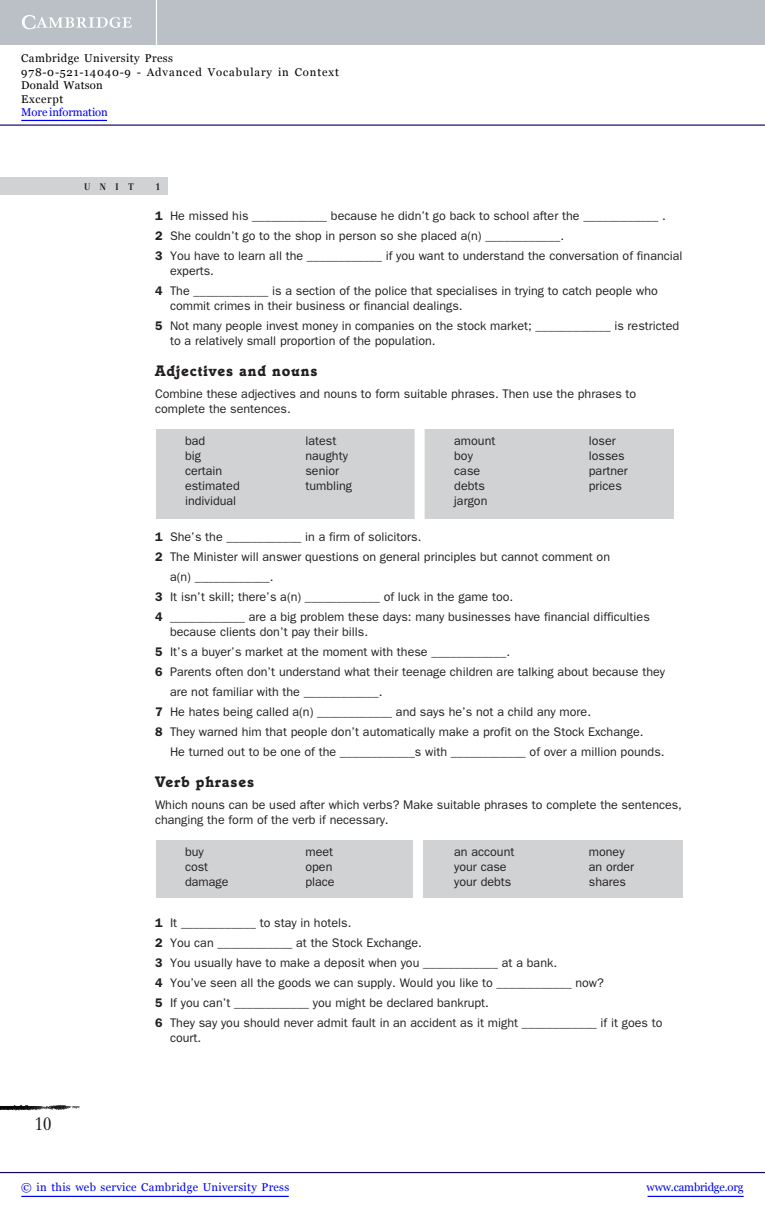
<style>
.page{position:relative;width:765px;height:1215px;background:#fff}
.page>*{position:absolute;margin:0;border:0;box-sizing:border-box;transform-origin:0 0}
.t1{font:17.5px "Centennial LT";color:#231f20;scale:.81 1}
.t2{font:700 15.62px "Italia";letter-spacing:.055em;color:#231f20}
.t3{font:12.5px/20px "Franklin Gothic";color:#231f20}
.t4{font:11.25px/13.5px "Georgia";letter-spacing:.055em;color:#000}
.t5{font:11.25px "Georgia";letter-spacing:.025em;color:#0000f1}
.t6{font:11.25px "Georgia";letter-spacing:-.015em;color:#0000f1}
.t7{font:11.25px "Georgia";letter-spacing:-.01em;color:#0000f1}
.t8{font:700 9.38px "Centennial LT";color:#231f20;scale:.9 1}
.s1{font-weight:600}
</style>
<div class="page">
<div style="left:0;top:177px;width:168px;height:18px;background:#d1d2d4"></div>
<img style="left:0;top:1105px;width:80px;height:6px">
<div style="left:156px;top:840px;width:526px;height:58px;background:#d1d2d4"></div>
<div style="left:156px;top:429px;width:518px;height:89px;background:#d1d2d4"></div>
<div style="left:415px;top:426px;width:10px;height:94px;background:#fff"></div>
<div style="left:413px;top:838px;width:10px;height:63px;background:#fff"></div>
<hr style="left:0;top:1172px;width:765px;height:1px;background:#150666">
<hr style="left:648px;top:1196px;width:96px;height:1px;background:#0000f1">
<div style="left:0;top:0;width:765px;height:45px;background:#bac0c6"></div>
<svg style="left:22px;top:15px;width:110px;height:14px"></svg>
<hr style="left:156px;top:0;width:1px;height:45px;background:#fff">
<hr style="left:0;top:125px;width:765px;height:1px;background:#150666">
<hr style="left:21px;top:1196px;width:268px;height:1px;background:#0000f1">
<hr style="left:21px;top:120px;width:86px;height:1px;background:#0000f1">
<p class="t4" style="left:21px;top:52px;width:319px">Cambridge University Press<br>978-0-521-14040-9 - Advanced Vocabulary in Context<br>Donald Watson<br>Excerpt</p>
<p class="t7" style="left:21px;top:106px;width:88px">More information</p>
<p class="t8" style="left:84px;top:181px;width:57px">UNIT</p>
<p class="t8" style="left:155px;top:181px;width:7px">1</p>
<p class="t3" style="left:155px;top:207px;width:529px"><span class="s1">1</span> He missed his ____________ because he didn’t go back to school after the ____________ .<br><span class="s1">2</span> She couldn’t go to the shop in person so she placed a(n) ____________.<br><span class="s1">3</span> You have to learn all the ____________ if you want to understand the conversation of financial</p>
<p class="t3" style="left:155px;top:262px;width:504px;text-indent:15px">experts.<br><span class="s1">4</span> The ____________ is a section of the police that specialises in trying to catch people who</p>
<p class="t3" style="left:155px;top:296px;width:526px;text-indent:15px">commit crimes in their business or financial dealings.<br><span class="s1">5</span> Not many people invest money in companies on the stock market; ____________ is restricted</p>
<p class="t3" style="left:170px;top:331px;width:267px">to a relatively small proportion of the population.</p>
<p class="t2" style="left:155px;top:365px;width:164px">Adjectives and nouns</p>
<p class="t3" style="left:155px;top:387px;width:483px;line-height:15px">Combine these adjectives and nouns to form suitable phrases. Then use the phrases to complete the sentences.</p>
<p class="t3" style="left:185px;top:432px;width:22px">bad</p>
<p class="t3" style="left:305px;top:432px;width:32px">latest</p>
<p class="t3" style="left:454px;top:432px;width:43px">amount</p>
<p class="t3" style="left:589px;top:432px;width:28px">loser</p>
<p class="t3" style="left:185px;top:447px;width:17px">big</p>
<p class="t3" style="left:305px;top:447px;width:44px">naughty</p>
<p class="t3" style="left:454px;top:447px;width:20px">boy</p>
<p class="t3" style="left:589px;top:447px;width:37px">losses</p>
<p class="t3" style="left:185px;top:462px;width:39px">certain</p>
<p class="t3" style="left:305px;top:462px;width:35px">senior</p>
<p class="t3" style="left:454px;top:462px;width:27px">case</p>
<p class="t3" style="left:589px;top:462px;width:40px">partner</p>
<p class="t3" style="left:185px;top:477px;width:56px">estimated</p>
<p class="t3" style="left:306px;top:477px;width:48px">tumbling</p>
<p class="t3" style="left:454px;top:477px;width:32px">debts</p>
<p class="t3" style="left:589px;top:477px;width:34px">prices</p>
<p class="t3" style="left:185px;top:492px;width:53px">individual</p>
<p class="t3" style="left:454px;top:492px;width:35px">jargon</p>
<p class="t3" style="left:155px;top:528px;width:268px"><span class="s1">1</span> She’s the ____________ in a firm of solicitors.</p>
<p class="t3" style="left:155px;top:548px;width:457px"><span class="s1">2</span> The Minister will answer questions on general principles but cannot comment on</p>
<p class="t3" style="left:170px;top:568px;width:105px">a(n) ____________.</p>
<p class="t3" style="left:155px;top:588px;width:360px"><span class="s1">3</span> It isn’t skill; there’s a(n) ____________ of luck in the game too.</p>
<p class="t3" style="left:155px;top:608px;width:496px"><span class="s1">4</span> ____________ are a big problem these days: many businesses have financial difficulties</p>
<p class="t3" style="left:170px;top:623px;width:200px">because clients don’t pay their bills.</p>
<p class="t3" style="left:155px;top:643px;width:357px"><span class="s1">5</span> It’s a buyer’s market at the moment with these ____________.</p>
<p class="t3" style="left:155px;top:663px;width:512px"><span class="s1">6</span> Parents often don’t understand what their teenage children are talking about because they</p>
<p class="t3" style="left:170px;top:683px;width:214px">are not familiar with the ____________.</p>
<p class="t3" style="left:155px;top:703px;width:438px"><span class="s1">7</span> He hates being called a(n) ____________ and says he’s not a child any more.</p>
<p class="t3" style="left:155px;top:723px;width:490px"><span class="s1">8</span> They warned him that people don’t automatically make a profit on the Stock Exchange.</p>
<p class="t3" style="left:170px;top:743px;width:496px">He turned out to be one of the ____________s with ____________ of over a million pounds.</p>
<p class="t2" style="left:155px;top:776px;width:100px">Verb phrases</p>
<p class="t3" style="left:155px;top:799px;width:529px;line-height:15px">Which nouns can be used after which verbs? Make suitable phrases to complete the sentences, changing the form of the verb if necessary.</p>
<p class="t3" style="left:185px;top:843px;width:20px">buy</p>
<p class="t3" style="left:305px;top:843px;width:29px">meet</p>
<p class="t3" style="left:454px;top:843px;width:62px">an account</p>
<p class="t3" style="left:589px;top:843px;width:37px">money</p>
<p class="t3" style="left:185px;top:858px;width:25px">cost</p>
<p class="t3" style="left:305px;top:858px;width:28px">open</p>
<p class="t3" style="left:454px;top:858px;width:54px">your case</p>
<p class="t3" style="left:589px;top:858px;width:47px">an order</p>
<p class="t3" style="left:185px;top:873px;width:45px">damage</p>
<p class="t3" style="left:305px;top:873px;width:31px">place</p>
<p class="t3" style="left:454px;top:873px;width:59px">your debts</p>
<p class="t3" style="left:589px;top:873px;width:39px">shares</p>
<h1 class="t1" style="left:35px;top:1116px;width:22px">10</h1>
<p class="t3" style="left:155px;top:914px;width:509px"><span class="s1">1</span> It ____________ to stay in hotels.<br><span class="s1">2</span> You can ____________ at the Stock Exchange.<br><span class="s1">3</span> You usually have to make a deposit when you ____________ at a bank.<br><span class="s1">4</span> You’ve seen all the goods we can supply. Would you like to ____________ now?<br><span class="s1">5</span> If you can’t ____________ you might be declared bankrupt.<br><span class="s1">6</span> They say you should never admit fault in an accident as it might ____________ if it goes to</p>
<p class="t3" style="left:170px;top:1029px;width:33px">court.</p>
<p class="t5" style="left:21px;top:1181px;width:269px">© in this web service Cambridge University Press</p>
<p class="t6" style="left:647px;top:1181px;width:99px">www.cambridge.org</p>
</div>
